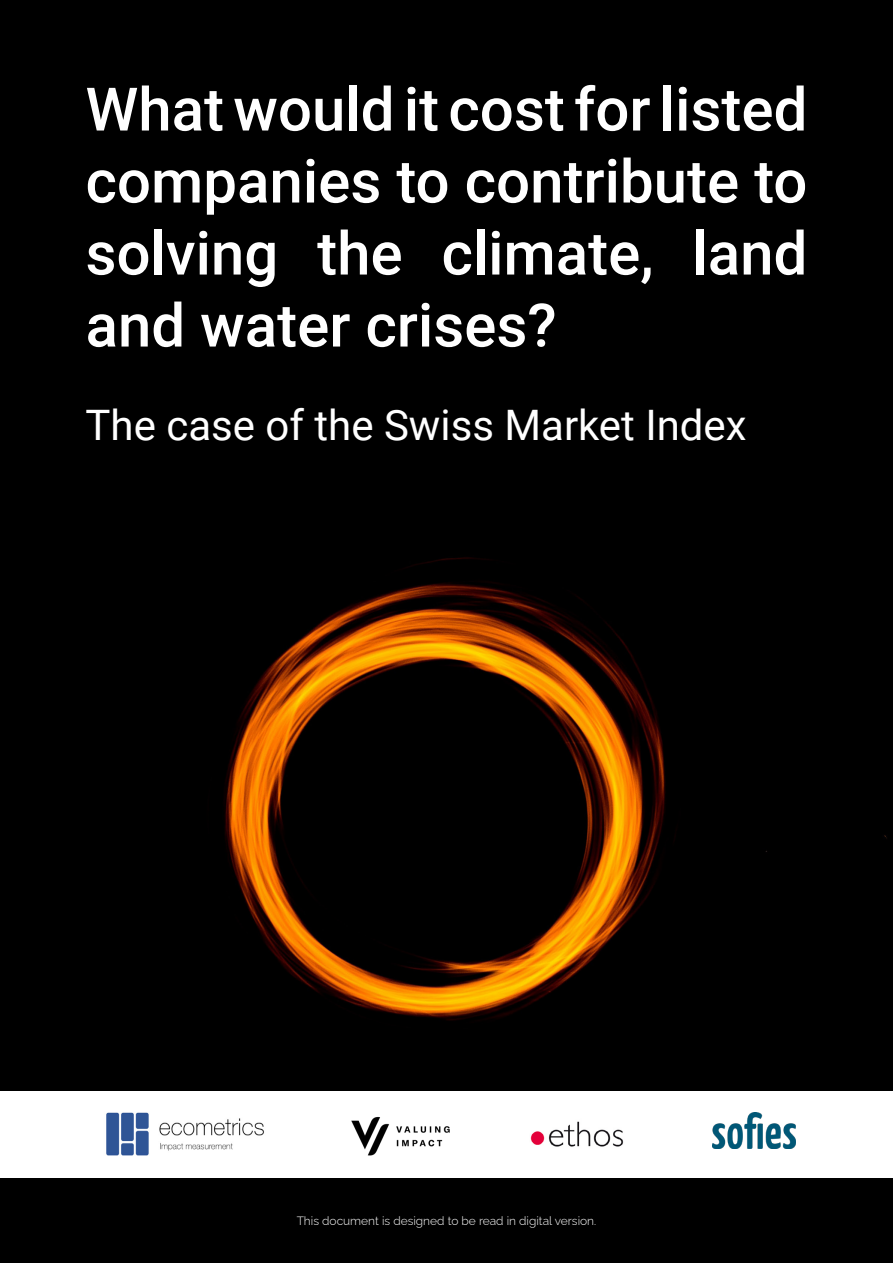
<style>
.page{position:relative;width:893px;height:1263px;background:#000}
.page>*{position:absolute;margin:0;border:0;box-sizing:border-box;transform-origin:0 0}
.t1{font:500 60px/72px "Roboto";color:#fff;text-align:justify}
.t2{font:42px "Roboto";color:#fff}
.t3{font:100 12px "Raleway";color:#fff}
</style>
<div class="page">
<img style="left:224px;top:557px;width:663px;height:464px">
<div style="left:0;top:1091px;width:893px;height:86px;background:#fff"></div>
<img style="left:106px;top:1112px;width:158px;height:44px">
<img style="left:530px;top:1121px;width:94px;height:26px">
<img style="left:712px;top:1113px;width:83px;height:35px">
<img style="left:351px;top:1117px;width:99px;height:39px">
<p class="t1" style="left:86px;top:71px;width:723px">What would it cost for listed companies to contribute to solving the climate, land and water crises?</p>
<p class="t2" style="left:86px;top:395px;width:663px">The case of the Swiss Market Index</p>
<p class="t3" style="left:297px;top:1211px;width:301px">This document is designed to be read in digital version.</p>
</div>
